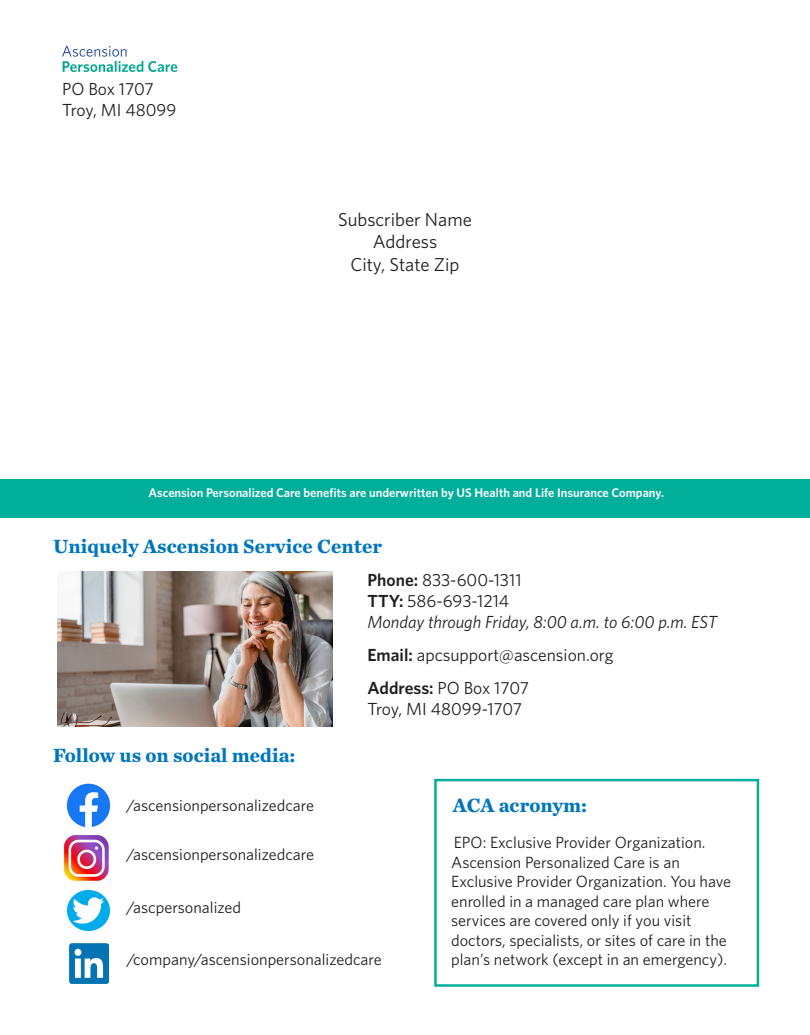
<style>
.page{position:relative;width:810px;height:1035px;background:#fff}
.page>*{position:absolute;margin:0;border:0;box-sizing:border-box;transform-origin:0 0}
.t1{font:700 20px "Chronicle Text G1";color:#0076be}
.t2{font:18.75px "Whitney";color:#231f20}
.t3{font:17.5px "Whitney";color:#231f20}
.t4{font:italic 17.5px "Whitney";color:#231f20}
.t5{font:16.25px "Whitney";color:#231f20}
.t6{font:600 12.5px "Whitney";color:#fff}
.s1{font-weight:600}
</style>
<div class="page">
<div style="left:0;top:479px;width:810px;height:39px;background:#00ae9a"></div>
<img style="left:66px;top:783px;width:45px;height:44px">
<img style="left:66px;top:890px;width:45px;height:41px">
<img style="left:63px;top:835px;width:47px;height:47px">
<img style="left:69px;top:944px;width:40px;height:39px">
<img style="left:58px;top:572px;width:275px;height:154px">
<div style="left:434px;top:779px;width:325px;height:208px;border:2px solid #00ae9a"></div>
<svg style="left:62px;top:46px;width:115px;height:26px"></svg>
<p class="t3" style="left:62px;top:77px;width:93px">PO Box 1707</p>
<p class="t3" style="left:62px;top:98px;width:116px">Troy, MI 48099</p>
<p class="t2" style="left:338px;top:207px;width:135px">Subscriber Name</p>
<p class="t2" style="left:373px;top:229px;width:66px">Address</p>
<p class="t2" style="left:351px;top:252px;width:110px">City, State Zip</p>
<p class="t6" style="left:148px;top:485px;width:517px">Ascension Personalized Care benefits are underwritten by US Health and Life Insurance Company.</p>
<p class="t1" style="left:53px;top:531px;width:330px">Uniquely Ascension Service Center</p>
<p class="t3" style="left:368px;top:568px;width:156px"><span class="s1">Phone:</span> 833-600-1311</p>
<p class="t3" style="left:368px;top:589px;width:143px"><span class="s1">TTY:</span> 586-693-1214</p>
<p class="t4" style="left:368px;top:610px;width:351px">Monday through Friday, 8:00 a.m. to 6:00 p.m. EST</p>
<p class="t3" style="left:368px;top:643px;width:248px"><span class="s1">Email:</span> apcsupport@ascension.org</p>
<p class="t3" style="left:368px;top:676px;width:163px"><span class="s1">Address:</span> PO Box 1707</p>
<p class="t3" style="left:368px;top:697px;width:156px">Troy, MI 48099-1707</p>
<p class="t1" style="left:53px;top:739px;width:244px">Follow us on social media:</p>
<p class="t5" style="left:127px;top:795px;width:189px">/ascensionpersonalizedcare</p>
<p class="t5" style="left:127px;top:844px;width:189px">/ascensionpersonalizedcare</p>
<p class="t5" style="left:127px;top:896px;width:116px">/ascpersonalized</p>
<p class="t5" style="left:127px;top:949px;width:256px">/company/ascensionpersonalizedcare</p>
<p class="t1" style="left:453px;top:790px;width:136px">ACA acronym:</p>
<p class="t5" style="left:454px;top:832px;width:253px">EPO: Exclusive Provider Organization.</p>
<p class="t5" style="left:451px;top:851px;width:230px">Ascension Personalized Care is an</p>
<p class="t5" style="left:451px;top:871px;width:282px">Exclusive Provider Organization. You have</p>
<p class="t5" style="left:451px;top:890px;width:260px">enrolled in a managed care plan where</p>
<p class="t5" style="left:451px;top:910px;width:242px">services are covered only if you visit</p>
<p class="t5" style="left:451px;top:929px;width:277px">doctors, specialists, or sites of care in the</p>
<p class="t5" style="left:451px;top:949px;width:277px">plan’s network (except in an emergency).</p>
</div>
